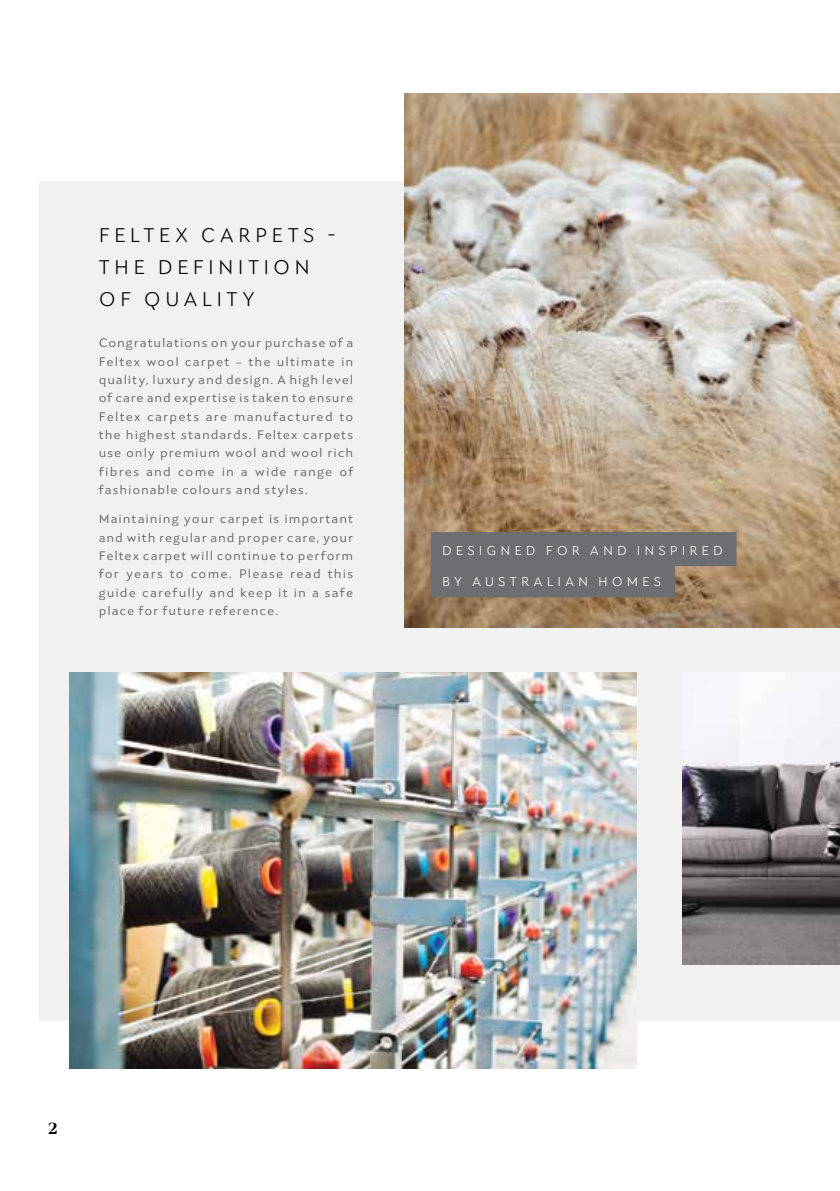
<style>
.page{position:relative;width:840px;height:1191px;background:#fff}
.page>*{position:absolute;margin:0;border:0;box-sizing:border-box;transform-origin:0 0}
.t1{font:300 20px/32px "Seven One Eight";letter-spacing:.21em;color:#000}
.t2{font:700 16px "Blacker Display";color:#000}
.t3{font:300 13px "Seven One Eight";letter-spacing:.3em;color:#fff}
.t4{font:12.4px/18.2px "Seven One Eight";letter-spacing:.085em;color:#636466;text-align:justify}
</style>
<div class="page">
<div style="left:40px;top:181px;width:799px;height:839px;background:#f1f1f2"></div>
<img style="left:404px;top:94px;width:435px;height:533px">
<div style="left:430px;top:532px;width:306px;height:34px;background:#6d6e71"></div>
<div style="left:430px;top:563px;width:244px;height:34px;background:#6d6e71"></div>
<img style="left:70px;top:672px;width:566px;height:396px">
<img style="left:682px;top:672px;width:157px;height:292px">
<h1 class="t1" style="left:99px;top:219px;width:238px">FELTEX CARPETS -<br>THE DEFINITION<br>OF QUALITY</h1>
<p class="t4" style="left:99px;top:334px;width:256px">Congratulations on your purchase of a Feltex wool carpet – the ultimate in quality, luxury and design. A high level of care and expertise is taken to ensure Feltex carpets are manufactured to the highest standards. Feltex carpets use only premium wool and wool rich fibres and come in a wide range of fashionable colours and styles.</p>
<p class="t4" style="left:99px;top:510px;width:256px">Maintaining your carpet is important and with regular and proper care, your Feltex carpet will continue to perform for years to come. Please read this guide carefully and keep it in a safe place for future reference.</p>
<p class="t3" style="left:442px;top:542px;width:282px">DESIGNED FOR AND INSPIRED</p>
<p class="t3" style="left:442px;top:574px;width:220px">BY AUSTRALIAN HOMES</p>
<p class="t2" style="left:49px;top:1119px;width:10px">2</p>
</div>
